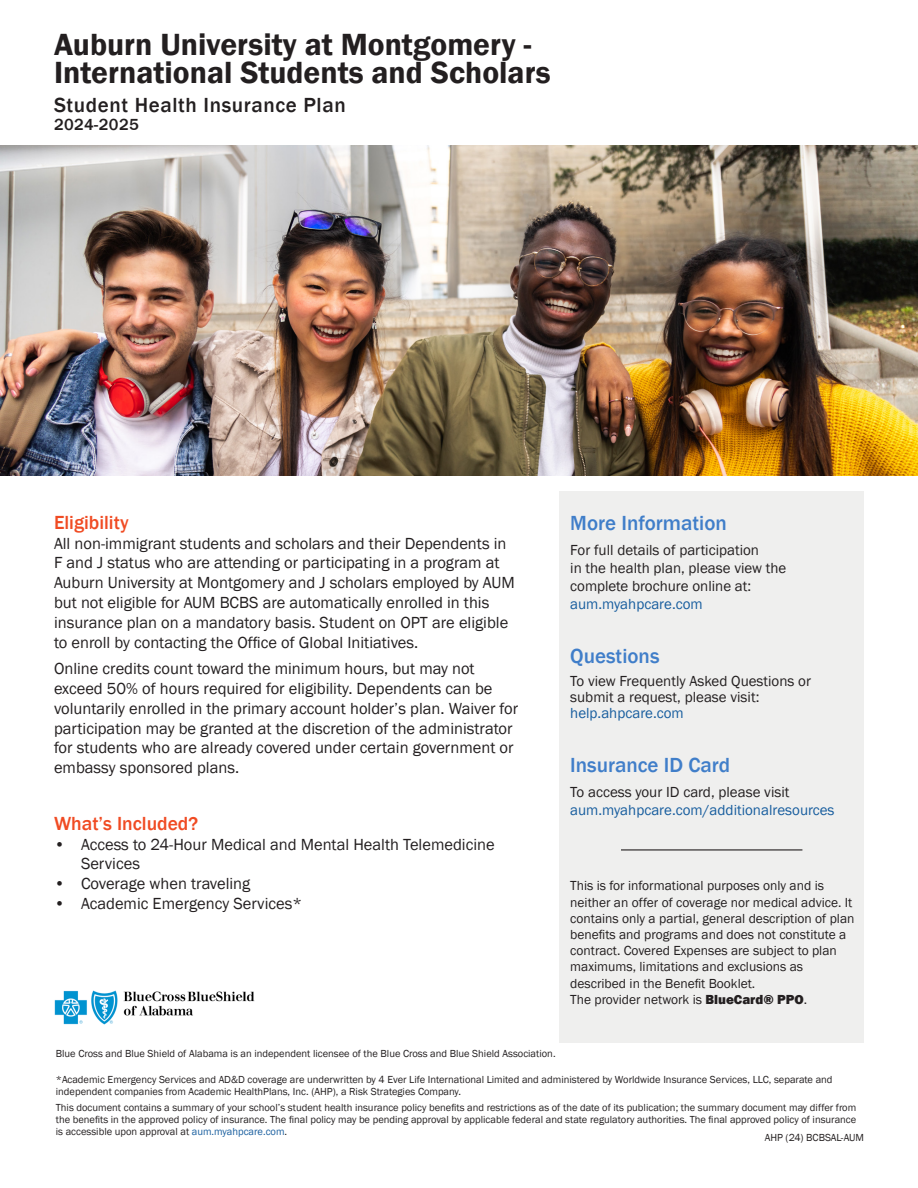
<style>
.page{position:relative;width:918px;height:1188px;background:#fff}
.page>*{position:absolute;margin:0;border:0;box-sizing:border-box;transform-origin:0 0}
.t1{font:600 31.5px "Franklin Gothic";color:#231f20}
.Body_-_Heading__blue{font:500 21px "Franklin Gothic";color:#407ec9}
.t2{font:500 21px "Franklin Gothic";letter-spacing:.03em;color:#231f20}
.t3{font:500 19.5px "Franklin Gothic";color:#f04b23}
.t4{font:16.5px/19.8px "Franklin Gothic";color:#231f20}
.t5{font:500 16.5px "Franklin Gothic";letter-spacing:.03em;color:#231f20}
.t6{font:15px "Franklin Gothic";color:#231f20}
.t7{font:15px "Franklin Gothic";color:#175d9e}
.t8{font:13.5px "Franklin Gothic";color:#231f20}
.t9{font:10.5px/12px "Franklin Gothic";color:#231f20;text-align:justify}
.s1{font-weight:800}
.s2{color:#175d9e}
</style>
<div class="page">
<div style="left:559px;top:491px;width:305px;height:552px;background:#efefee"></div>
<img style="left:0;top:145px;width:918px;height:331px">
<hr style="left:621px;top:849px;width:181px;height:1px;background:#231f20">
<img style="left:54px;top:991px;width:201px;height:34px">
<p class="t1" style="left:54px;top:25px;width:479px">Auburn University at Montgomery -</p>
<p class="t1" style="left:54px;top:54px;width:498px">International Students and Scholars</p>
<p class="t2" style="left:54px;top:92px;width:293px">Student Health Insurance Plan</p>
<p class="t5" style="left:54px;top:114px;width:86px">2024-2025</p>
<p class="t3" style="left:54px;top:510px;width:76px">Eligibility</p>
<p class="t4" style="left:54px;top:534px;width:462px">All non-immigrant students and scholars and their Dependents in F and J status who are attending or participating in a program at Auburn University at Montgomery and J scholars employed by AUM but not eligible for AUM BCBS are automatically enrolled in this insurance plan on a mandatory basis. Student on OPT are eligible to enroll by contacting the Office of Global Initiatives.</p>
<p class="t4" style="left:54px;top:659px;width:466px">Online credits count toward the minimum hours, but may not exceed 50% of hours required for eligibility. Dependents can be voluntarily enrolled in the primary account holder’s plan. Waiver for participation may be granted at the discretion of the administrator for students who are already covered under certain government or embassy sponsored plans.</p>
<p class="t3" style="left:54px;top:811px;width:146px">What’s Included?</p>
<p class="t4" style="left:81px;top:835px;width:415px;text-indent:-27px">• Access to 24-Hour Medical and Mental Health Telemedicine<br>Services</p>
<p class="t4" style="left:54px;top:874px;width:198px">• Coverage when traveling</p>
<p class="t4" style="left:54px;top:894px;width:250px">• Academic Emergency Services*</p>
<p class="Body_-_Heading__blue" style="left:570px;top:510px;width:158px">More Information</p>
<p class="t6" style="left:570px;top:540px;width:190px">For full details of participation</p>
<p class="t6" style="left:570px;top:558px;width:218px">in the health plan, please view the</p>
<p class="t6" style="left:570px;top:576px;width:183px">complete brochure online at:</p>
<p class="t7" style="left:570px;top:594px;width:134px">aum.myahpcare.com</p>
<p class="Body_-_Heading__blue" style="left:570px;top:643px;width:91px">Questions</p>
<p class="t6" style="left:570px;top:671px;width:242px">To view Frequently Asked Questions or</p>
<p class="t6" style="left:570px;top:687px;width:191px">submit a request, please visit:</p>
<p class="t7" style="left:570px;top:704px;width:115px">help.ahpcare.com</p>
<p class="Body_-_Heading__blue" style="left:570px;top:752px;width:162px">Insurance ID Card</p>
<p class="t6" style="left:570px;top:782px;width:221px">To access your ID card, please visit</p>
<p class="t7" style="left:570px;top:800px;width:266px">aum.myahpcare.com/additionalresources</p>
<p class="t8" style="left:570px;top:877px;width:255px">This is for informational purposes only and is</p>
<p class="t8" style="left:570px;top:894px;width:284px">neither an offer of coverage nor medical advice. It</p>
<p class="t8" style="left:570px;top:910px;width:286px">contains only a partial, general description of plan</p>
<p class="t8" style="left:570px;top:926px;width:278px">benefits and programs and does not constitute a</p>
<p class="t8" style="left:570px;top:942px;width:268px">contract. Covered Expenses are subject to plan</p>
<p class="t8" style="left:570px;top:958px;width:234px">maximums, limitations and exclusions as</p>
<p class="t8" style="left:570px;top:975px;width:187px">described in the Benefit Booklet.</p>
<p class="t8" style="left:570px;top:991px;width:239px">The provider network is <span class="s1">BlueCard® PPO</span>.</p>
<p class="t9" style="left:56px;top:1048px;width:501px">Blue Cross and Blue Shield of Alabama is an independent licensee of the Blue Cross and Blue Shield Association.</p>
<p class="t9" style="left:56px;top:1073px;width:778px">*Academic Emergency Services and AD&amp;D coverage are underwritten by 4 Ever Life International Limited and administered by Worldwide Insurance Services, LLC, separate and</p>
<p class="t9" style="left:56px;top:1086px;width:407px">independent companies from Academic HealthPlans, Inc. (AHP), a Risk Strategies Company.</p>
<p class="t9" style="left:56px;top:1101px;width:802px">This document contains a summary of your school’s student health insurance policy benefits and restrictions as of the date of its publication; the summary document may differ from the benefits in the approved policy of insurance. The final policy may be pending approval by applicable federal and state regulatory authorities. The final approved policy of insurance is accessible upon approval at <span class="s2">aum.myahpcare.com</span>.</p>
<p class="t9" style="left:765px;top:1132px;width:101px">AHP (24) BCBSAL-AUM</p>
</div>
